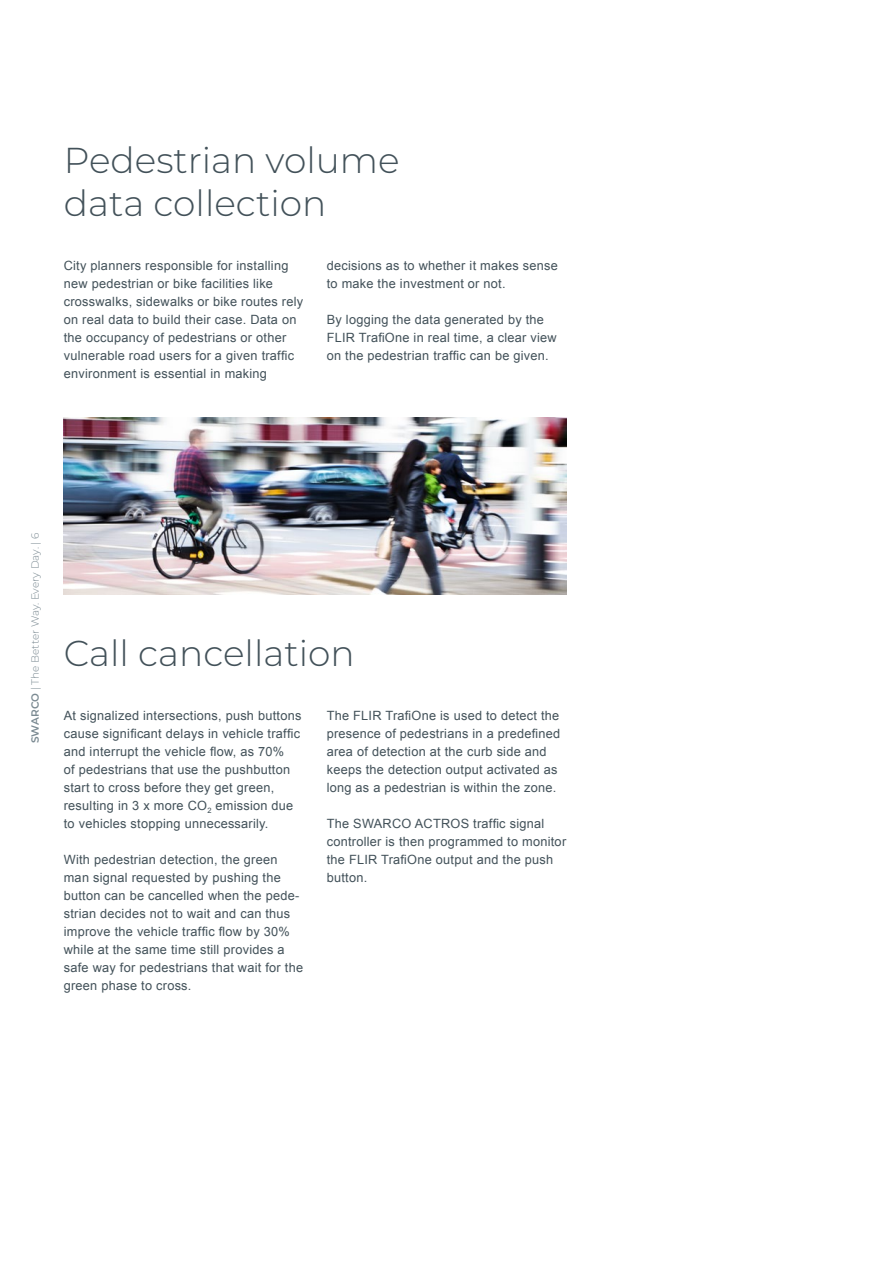
<style>
.page{position:relative;width:893px;height:1263px;background:#fff}
.page>*{position:absolute;margin:0;border:0;box-sizing:border-box;transform-origin:0 0}
.t1{font:300 36px "Montserrat";color:#425159}
.t2{font:12.75px/18px "Arial";letter-spacing:.02em;color:#425159}
.t3{font:300 10.5px "Montserrat";color:#7b8a92}
.s1{font-weight:600}
</style>
<div class="page">
<img style="left:64px;top:418px;width:502px;height:176px">
<p class="t1" style="left:64px;top:136px;width:337px">Pedestrian volume</p>
<p class="t1" style="left:64px;top:179px;width:264px">data collection</p>
<p class="t2" style="left:64px;top:257px;width:241px">City planners responsible for installing new pedestrian or bike facilities like crosswalks, sidewalks or bike routes rely on real data to build their case. Data on the occupancy of pedestrians or other vulnerable road users for a given traffic environment is essential in making</p>
<p class="t2" style="left:327px;top:257px;width:233px">decisions as to whether it makes sense to make the investment or not.</p>
<p class="t2" style="left:327px;top:311px;width:232px">By logging the data generated by the<br>FLIR TrafiOne in real time, a clear view on the pedestrian traffic can be given.</p>
<p class="t3" style="left:28px;top:743px;width:212px;rotate:-90deg"><span class="s1">SWARCO</span> | The Better Way. Every Day. | 6</p>
<p class="t1" style="left:64px;top:629px;width:292px">Call cancellation</p>
<p class="t2" style="left:64px;top:707px;width:239px">At signalized intersections, push buttons cause significant delays in vehicle traffic and interrupt the vehicle flow, as 70%<br>of pedestrians that use the pushbutton start to cross before they get green, resulting in 3 x more CO<sub>2</sub> emission due to vehicles stopping unnecessarily.</p>
<p class="t2" style="left:64px;top:851px;width:241px">With pedestrian detection, the green man signal requested by pushing the button can be cancelled when the pede&shy;strian decides not to wait and can thus improve the vehicle traffic flow by 30% while at the same time still provides a safe way for pedestrians that wait for the green phase to cross.</p>
<p class="t2" style="left:327px;top:707px;width:235px">The FLIR TrafiOne is used to detect the presence of pedestrians in a predefined area of detection at the curb side and keeps the detection output activated as long as a pedestrian is within the zone.</p>
<p class="t2" style="left:327px;top:815px;width:241px">The SWARCO ACTROS traffic signal controller is then programmed to monitor the FLIR TrafiOne output and the push button.</p>
</div>
